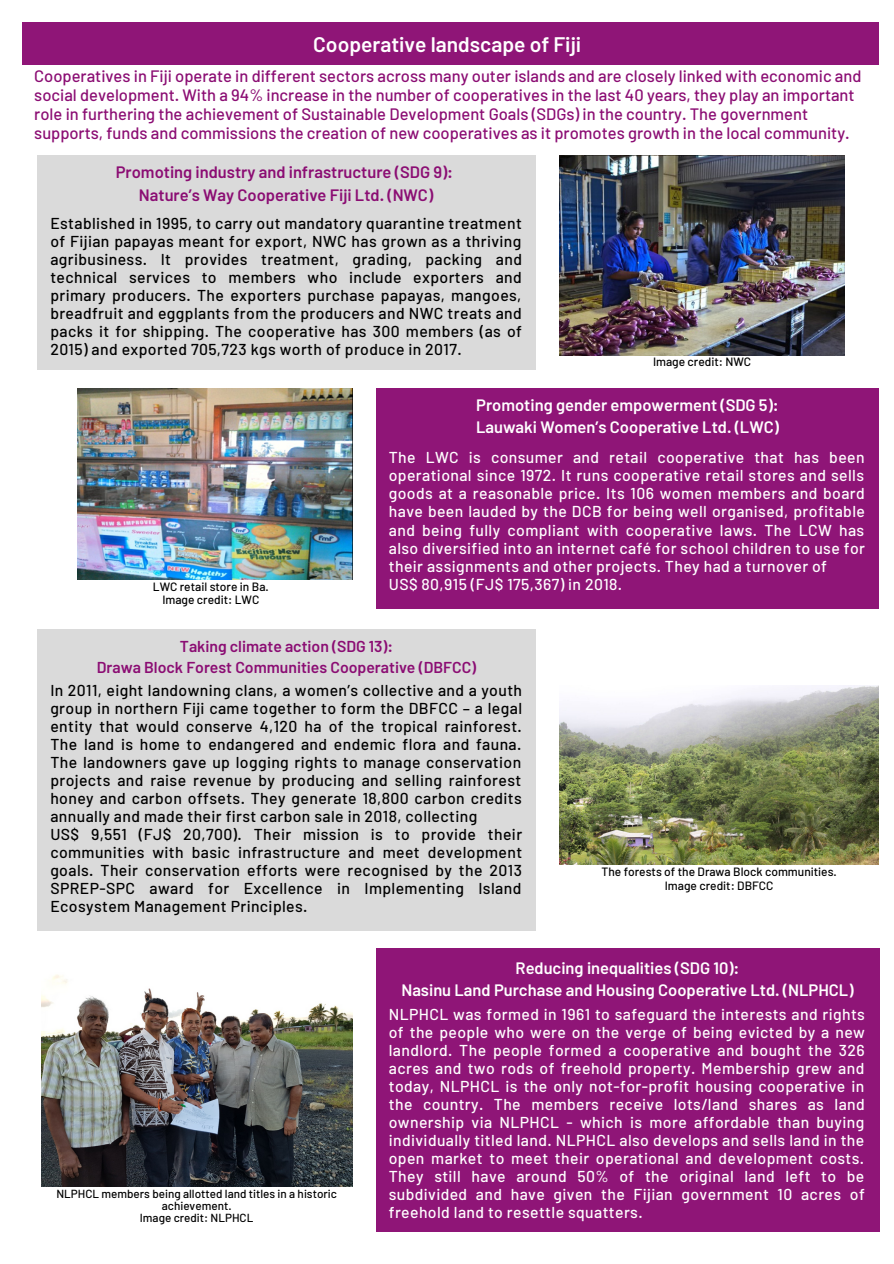
<style>
.page{position:relative;width:894px;height:1264px;background:#fff}
.page>*{position:absolute;margin:0;border:0;box-sizing:border-box;transform-origin:0 0}
.t1{font:600 21px "Barlow";color:#fff}
.t2{font:500 16.5px/19.2px "Barlow";color:#8b0d73}
.t3{font:600 16.5px/22.5px "Barlow";color:#fff;text-align:center}
.t4{font:600 16.5px/22.5px "Barlow";color:#8b0d73;text-align:center}
.t5{font:500 15.75px/18px "Barlow";letter-spacing:.025em;color:#000;text-align:justify}
.t6{font:500 15.75px/18px "Barlow";letter-spacing:.025em;color:#fff;text-align:justify}
.t7{font:600 15.75px/21.5px "Barlow";color:#8b0d73;text-align:center}
.t8{font:500 12px/13.5px "Barlow";color:#000;text-align:center}
.t9{font:500 11.7px/12.3px "Barlow";color:#000;text-align:center}
</style>
<div class="page">
<div style="left:23px;top:22px;width:855px;height:43px;background:#8f1577"></div>
<div style="left:37px;top:155px;width:498px;height:215px;background:#d9d9d9"></div>
<div style="left:376px;top:388px;width:502px;height:220px;background:#8f1577"></div>
<div style="left:37px;top:629px;width:498px;height:301px;background:#d9d9d9"></div>
<div style="left:376px;top:948px;width:503px;height:283px;background:#8f1577"></div>
<img style="left:559px;top:155px;width:285px;height:201px">
<img style="left:559px;top:685px;width:319px;height:180px">
<img style="left:41px;top:974px;width:311px;height:211px">
<img style="left:77px;top:388px;width:275px;height:191px">
<h1 class="t1" style="left:313px;top:31px;width:269px">Cooperative landscape of Fiji</h1>
<p class="t2" style="left:34px;top:66px;width:828px">Cooperatives in Fiji operate in different sectors across many outer islands and are closely linked with economic and social development. With a 94% increase in the number of cooperatives in the last 40 years, they play an important role in furthering the achievement of Sustainable Development Goals (SDGs) in the country. The government supports, funds and commissions the creation of new cooperatives as it promotes growth in the local community.</p>
<p class="t4" style="left:116px;top:160px;width:339px">Promoting industry and infrastructure (SDG 9):<br>Nature’s Way Cooperative Fiji Ltd. (NWC)</p>
<p class="t5" style="left:50px;top:213px;width:473px">Established in 1995, to carry out mandatory quarantine treatment of Fijian papayas meant for export, NWC has grown as a thriving agribusiness. It provides treatment, grading, packing and technical services to members who include exporters and primary producers. The exporters purchase papayas, mangoes, breadfruit and eggplants from the producers and NWC treats and packs it for shipping. The cooperative has 300 members (as of 2015) and exported 705,723 kgs worth of produce in 2017.</p>
<p class="t8" style="left:652px;top:354px;width:100px">Image credit: NWC</p>
<p class="t8" style="left:153px;top:579px;width:117px">LWC retail store in Ba.<br>Image credit: LWC</p>
<p class="t3" style="left:476px;top:393px;width:304px;text-align:left">Promoting gender empowerment (SDG 5):<br>Lauwaki Women’s Cooperative Ltd. (LWC)</p>
<p class="t6" style="left:389px;top:448px;width:477px;text-align:left">The LWC is consumer and retail cooperative that has been operational since 1972. It runs cooperative retail stores and sells goods at a reasonable price. Its 106 women members and board have been lauded by the DCB for being well organised, profitable and being fully compliant with cooperative laws. The LCW has also diversified into an internet café for school children to use for their assignments and other projects. They had a turnover of<br>US$ 80,915 (FJ$ 175,367) in 2018.</p>
<p class="t7" style="left:97px;top:634px;width:381px">Taking climate action (SDG 13):<br>Drawa Block Forest Communities Cooperative (DBFCC)</p>
<p class="t5" style="left:50px;top:680px;width:473px;text-align:left">In 2011, eight landowning clans, a women’s collective and a youth group in northern Fiji came together to form the DBFCC – a legal entity that would conserve 4,120 ha of the tropical rainforest.<br>The land is home to endangered and endemic flora and fauna.<br>The landowners gave up logging rights to manage conservation projects and raise revenue by producing and selling rainforest honey and carbon offsets. They generate 18,800 carbon credits annually and made their first carbon sale in 2018, collecting<br>US$ 9,551 (FJ$ 20,700). Their mission is to provide their communities with basic infrastructure and meet development goals. Their conservation efforts were recognised by the 2013<br>SPREP-SPC award for Excellence in Implementing Island Ecosystem Management Principles.</p>
<p class="t8" style="left:601px;top:864px;width:237px">The forests of the Drawa Block communities.<br>Image credit: DBFCC</p>
<p class="t9" style="left:56px;top:1186px;width:282px">NLPHCL members being allotted land titles in a historic achievement.<br>Image credit: NLPHCL</p>
<p class="t3" style="left:401px;top:956px;width:453px">Reducing inequalities (SDG 10):<br>Nasinu Land Purchase and Housing Cooperative Ltd. (NLPHCL)</p>
<p class="t6" style="left:389px;top:1004px;width:477px">NLPHCL was formed in 1961 to safeguard the interests and rights of the people who were on the verge of being evicted by a new landlord. The people formed a cooperative and bought the 326 acres and two rods of freehold property. Membership grew and today, NLPHCL is the only not-for-profit housing cooperative in the country. The members receive lots/land shares as land ownership via NLPHCL - which is more affordable than buying individually titled land. NLPHCL also develops and sells land in the open market to meet their operational and development costs.<br>They still have around 50% of the original land left to be subdivided and have given the Fijian government 10 acres of freehold land to resettle squatters.</p>
</div>
